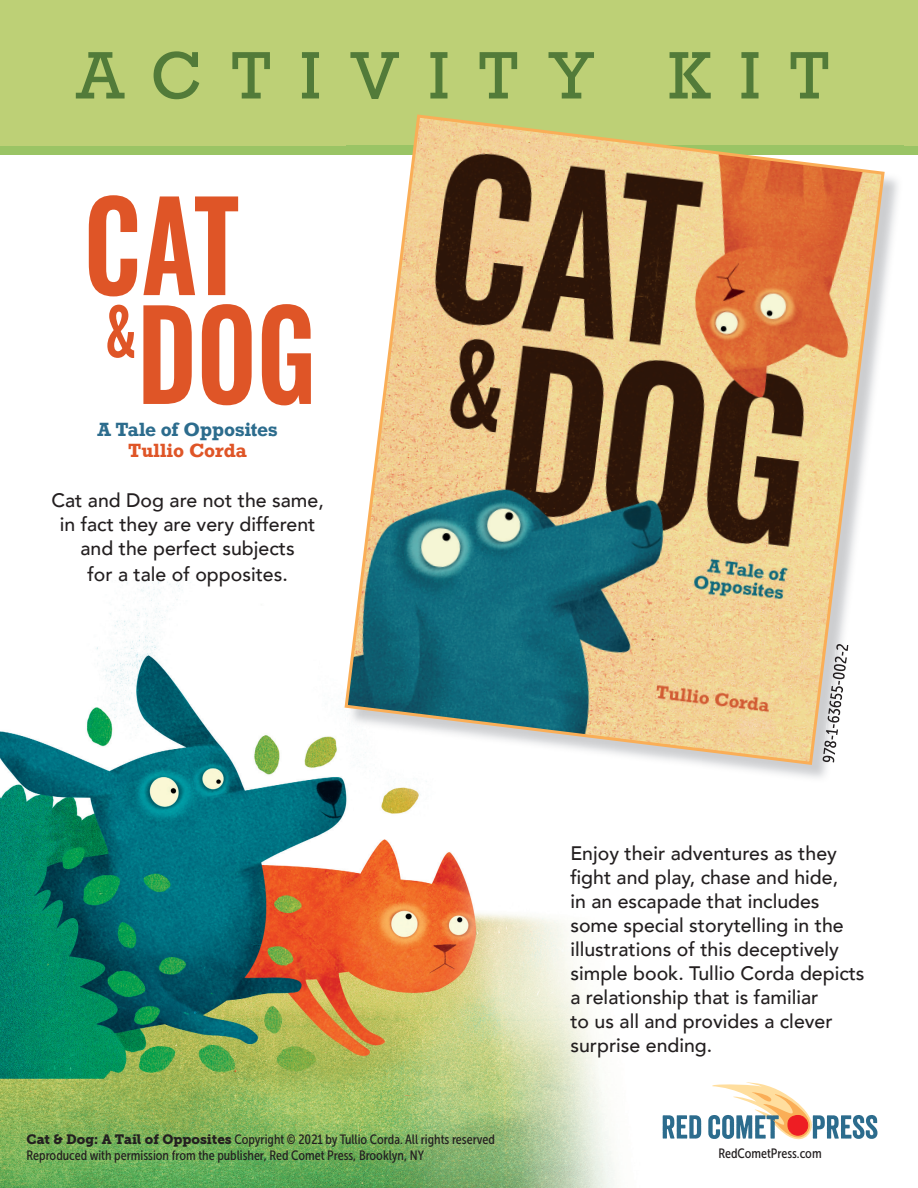
<style>
.page{position:relative;width:918px;height:1188px;background:#fff}
.page>*{position:absolute;margin:0;border:0;box-sizing:border-box;transform-origin:0 0}
.t1{font:600 121.8px/108.9px "Oswald";color:#df5527;scale:.86 1}
.t2{font:63px "Rockwell";letter-spacing:.445em;color:#527b39}
.t3{font:500 19.5px/24px "Avenir";color:#231f20;text-align:center}
.t4{font:700 18px "Rockwell";letter-spacing:-.005em;color:#2c6c8d}
.t5{font:700 18px "Rockwell";color:#df5527}
.t6{font:13.5px/16.2px "Museo Sans Cond 500";color:#231f20}
.s1{font-family:"Museo Slab 900"}
</style>
<div class="page">
<img style="left:0;top:580px;width:663px;height:608px">
<svg style="left:663px;top:1115px;width:38px;height:24px"></svg>
<svg style="left:708px;top:1082px;width:169px;height:58px"></svg>
<div style="left:0;top:0;width:918px;height:154px;background:#bdd076"></div>
<div style="left:0;top:146px;width:918px;height:8px;background:#9ac465"></div>
<img style="left:727px;top:154px;width:176px;height:624px">
<img style="left:347px;top:767px;width:316px;height:16px">
<svg style="left:343px;top:114px;width:543px;height:653px"></svg>
<h2 class="t2" style="left:75px;top:37px;width:757px">ACTIVITY KIT</h2>
<h1 class="t1" style="left:84px;top:199px;width:272px">CAT <sup>&amp;</sup>DOG</h1>
<p class="t4" style="left:98px;top:417px;width:182px">A Tale of Opposites</p>
<p class="t5" style="left:128px;top:439px;width:120px">Tullio Corda</p>
<p class="t3" style="left:51px;top:487px;width:274px;line-height:24.5px">Cat and Dog are not the same, in fact they are very different and the perfect subjects<br>for a tale of opposites.</p>
<p class="t6" style="left:27px;top:1131px;width:470px"><span class="s1">Cat &amp; Dog: A Tail of Opposites</span> Copyright © 2021 by Tullio Corda. All rights reserved<br>Reproduced with permission from the publisher, Red Comet Press, Brooklyn, NY</p>
<p class="t3" style="left:570px;top:840px;width:296px;text-align:left">Enjoy their adventures as they fight and play, chase and hide,<br>in an escapade that includes some special storytelling in the illustrations of this deceptively simple book. Tullio Corda depicts a relationship that is familiar<br>to us all and provides a clever surprise ending.</p>
<p class="t6" style="left:718px;top:1145px;width:105px">RedCometPress.com</p>
</div>
